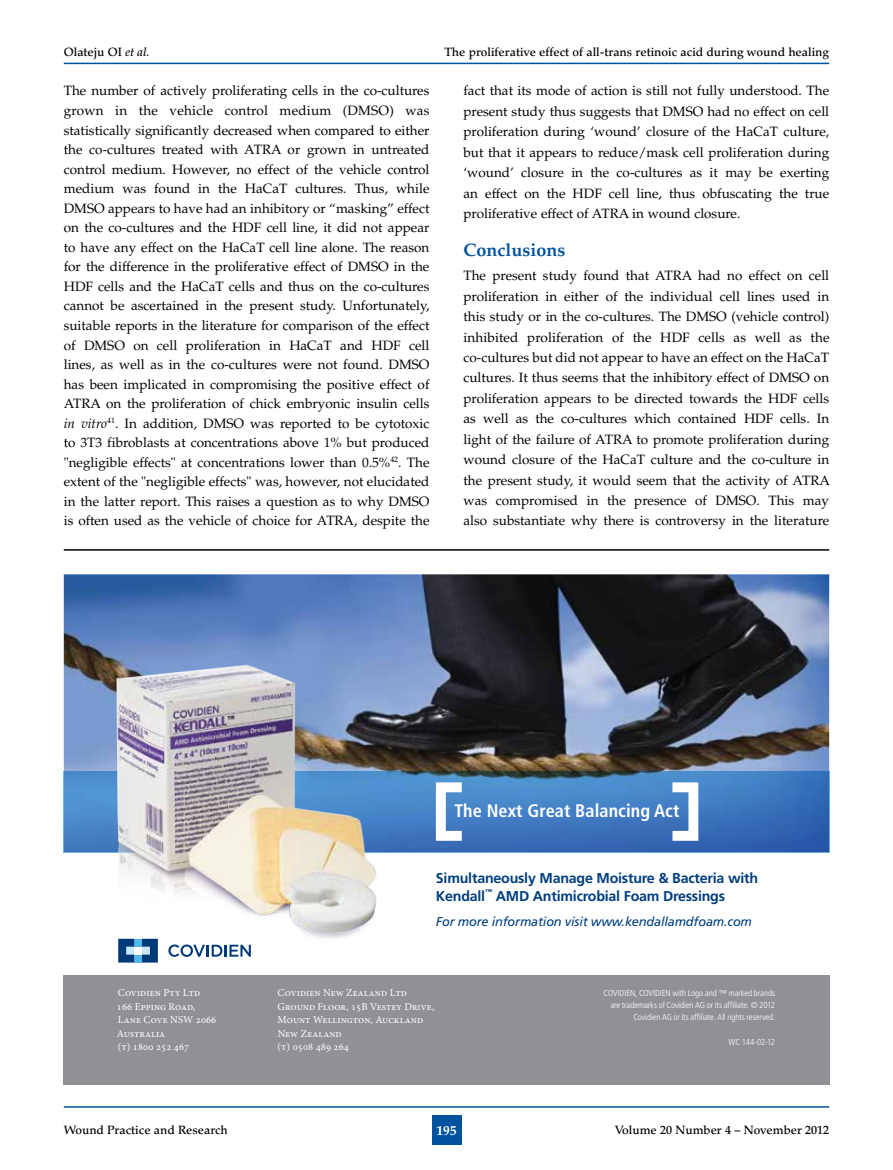
<style>
.page{position:relative;width:893px;height:1170px;background:#fff}
.page>*{position:absolute;margin:0;border:0;box-sizing:border-box;transform-origin:0 0}
.t1{font:700 condensed 18.15px "Frutiger LT Std";letter-spacing:.005em;color:#fff}
.t2{font:700 18px "Palatino";color:#00539f}
.t3{font:700 14.25px/18.3px "Frutiger LT Std";letter-spacing:-.015em;color:#003e7e}
.t4{font:13.5px/19.5px "Palatino";color:#000;text-align:justify}
.t5{font:700 13.5px "Palatino";color:#fff}
.t6{font:italic 12.75px "Frutiger LT Std";letter-spacing:-.015em;color:#003e7e}
.t7{font:500 12px "Palatino";color:#000}
.t8{font:10.5px/13.5px "Minion Pro";letter-spacing:.005em;color:#fff}
.t9{font:300 condensed 8.7px/12px "Frutiger LT Std";letter-spacing:-.01em;color:#fff;text-align:right}
.t10{font:700 7.05px "Frutiger LT Std";color:#003e7e}
.s1{font-style:italic}
</style>
<div class="page">
<div style="left:432px;top:1114px;width:29px;height:30px;background:#00539f"></div>
<hr style="left:64px;top:1106px;width:765px;height:1px;background:#00539f">
<hr style="left:64px;top:63px;width:765px;height:1px;background:#00539f">
<div style="left:64px;top:975px;width:765px;height:109px;background:#919195"></div>
<img style="left:64px;top:574px;width:765px;height:196px">
<svg style="left:64px;top:770px;width:765px;height:82px;background:#3e75b8"></svg>
<div style="left:436px;top:782px;width:31px;height:58px;border:10px solid #fff"></div>
<div style="left:667px;top:782px;width:31px;height:58px;border:10px solid #fff"></div>
<img style="left:68px;top:597px;width:359px;height:366px">
<svg style="left:168px;top:944px;width:83px;height:12px"></svg>
<div style="left:134px;top:946px;width:8px;height:8px;background:#fff"></div>
<div style="left:134px;top:938px;width:8px;height:8px;background:#53b7e8"></div>
<div style="left:134px;top:954px;width:8px;height:8px;background:#53b7e8"></div>
<svg style="left:118px;top:938px;width:16px;height:24px"></svg>
<svg style="left:142px;top:938px;width:16px;height:24px"></svg>
<hr style="left:64px;top:549px;width:765px;height:1px;background:#000">
<p class="t7" style="left:64px;top:45px;width:87px">Olateju OI <span class="s1">et al.</span></p>
<p class="t7" style="left:445px;top:45px;width:386px">The proliferative effect of all-trans retinoic acid during wound healing</p>
<p class="t4" style="left:64px;top:81px;width:367px">The number of actively proliferating cells in the co-cultures grown in the vehicle control medium (DMSO) was statistically significantly decreased when compared to either the co-cultures treated with ATRA or grown in untreated control medium. However, no effect of the vehicle control medium was found in the HaCaT cultures. Thus, while DMSO appears to have had an inhibitory or “masking” effect on the co-cultures and the HDF cell line, it did not appear to have any effect on the HaCaT cell line alone. The reason for the difference in the proliferative effect of DMSO in the HDF cells and the HaCaT cells and thus on the co-cultures cannot be ascertained in the present study. Unfortunately, suitable reports in the literature for comparison of the effect of DMSO on cell proliferation in HaCaT and HDF cell lines, as well as in the co-cultures were not found. DMSO has been implicated in compromising the positive effect of ATRA on the proliferation of chick embryonic insulin cells <span class="s1">in vitro</span><sup>41</sup>. In addition, DMSO was reported to be cytotoxic to 3T3 fibroblasts at concentrations above 1% but produced "negligible effects" at concentrations lower than 0.5%<sup>42</sup>. The extent of the "negligible effects" was, however, not elucidated in the latter report. This raises a question as to why DMSO is often used as the vehicle of choice for ATRA, despite the</p>
<p class="t4" style="left:463px;top:81px;width:367px;line-height:20.4px">fact that its mode of action is still not fully understood. The present study thus suggests that DMSO had no effect on cell proliferation during ‘wound’ closure of the HaCaT culture, but that it appears to reduce/mask cell proliferation during ‘wound’ closure in the co-cultures as it may be exerting an effect on the HDF cell line, thus obfuscating the true proliferative effect of ATRA in wound closure.</p>
<h2 class="t2" style="left:463px;top:239px;width:103px">Conclusions</h2>
<p class="t4" style="left:463px;top:265px;width:368px;line-height:20.4px">The present study found that ATRA had no effect on cell proliferation in either of the individual cell lines used in this study or in the co-cultures. The DMSO (vehicle control) inhibited proliferation of the HDF cells as well as the co-cultures but did not appear to have an effect on the HaCaT cultures. It thus seems that the inhibitory effect of DMSO on proliferation appears to be directed towards the HDF cells as well as the co-cultures which contained HDF cells. In light of the failure of ATRA to promote proliferation during wound closure of the HaCaT culture and the co-culture in the present study, it would seem that the activity of ATRA was compromised in the presence of DMSO. This may also substantiate why there is controversy in the literature</p>
<h1 class="t1" style="left:454px;top:800px;width:227px">The Next Great Balancing Act</h1>
<p class="t3" style="left:436px;top:868px;width:324px">Simultaneously Manage Moisture &amp; Bacteria with<br>Kendall</p>
<p class="t10" style="left:485px;top:887px;width:9px">™</p>
<p class="t3" style="left:496px;top:886px;width:231px">AMD Antimicrobial Foam Dressings</p>
<p class="t6" style="left:436px;top:913px;width:318px">For more information visit www.kendallamdfoam.com</p>
<p class="t8" style="left:117px;top:986px;width:101px">Covidien Pty Ltd<br>166 Epping Road,<br>Lane Cove NSW 2066<br>Australia<br>(t) 1800 252 467</p>
<p class="t8" style="left:277px;top:986px;width:158px">Covidien New Zealand Ltd<br>Ground Floor, 15B Vestey Drive,<br>Mount Wellington, Auckland<br>New Zealand<br>(t) 0508 489 264</p>
<p class="t9" style="left:604px;top:987px;width:173px">COVIDIEN, COVIDIEN with Logo and ™ marked brands are trademarks of Covidien AG or its affiliate. © 2012<br>Covidien AG or its affiliate. All rights reserved.</p>
<p class="t9" style="left:729px;top:1036px;width:48px">WC 144-02-12</p>
<p class="t7" style="left:64px;top:1122px;width:166px">Wound Practice and Research</p>
<p class="t5" style="left:436px;top:1121px;width:22px">195</p>
<p class="t7" style="left:615px;top:1122px;width:216px">Volume 20 Number 4 – November 2012</p>
</div>
